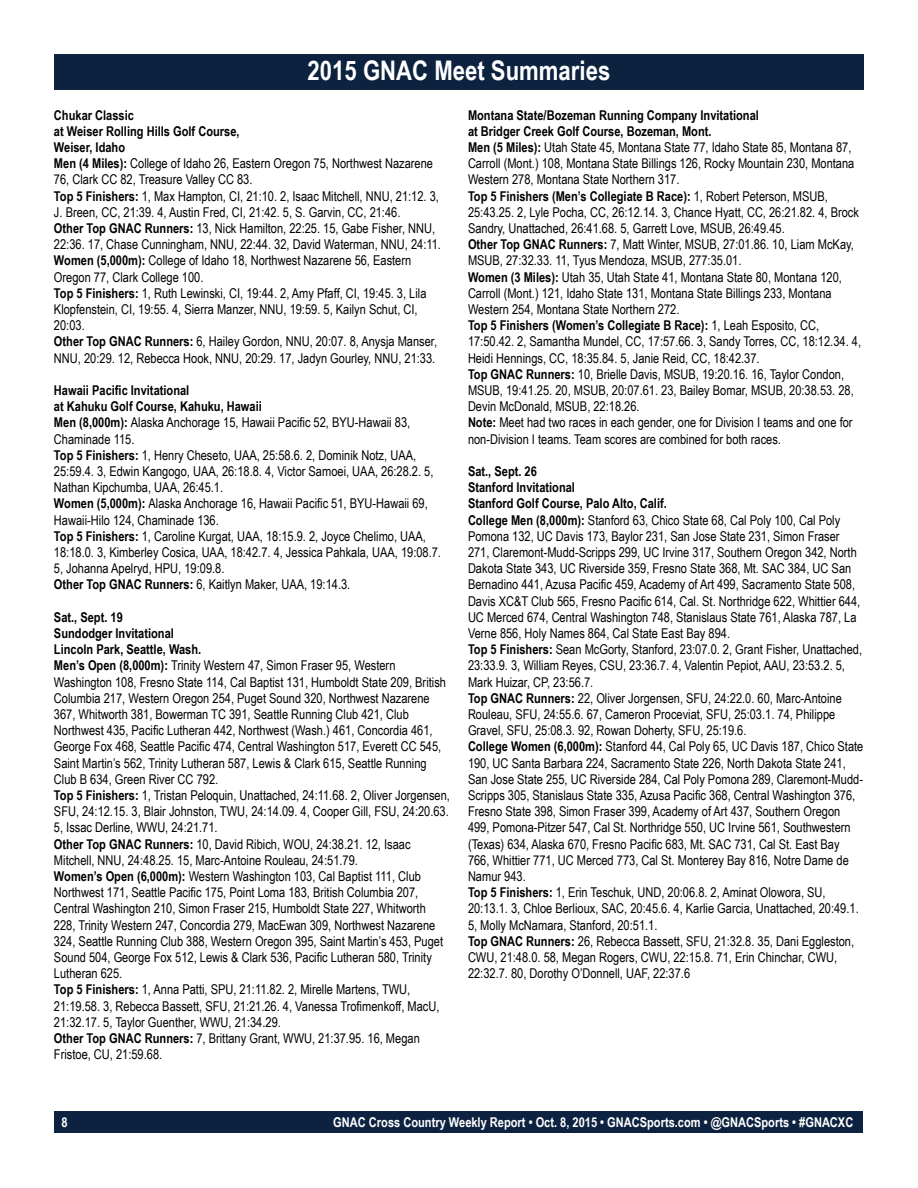
<style>
.page{position:relative;width:918px;height:1188px;background:#fff}
.page>*{position:absolute;margin:0;border:0;box-sizing:border-box;transform-origin:0 0}
.t1{font:700 27px "Arial Narrow";color:#fff}
.t2{font:13.5px/16.2px "Arial Narrow";color:#000}
.t3{font:700 13.5px "Arial Narrow";color:#fff}
.s1{font-weight:700}
</style>
<div class="page">
<div style="left:55px;top:1111px;width:808px;height:22px;background:#0d2240"></div>
<div style="left:54px;top:54px;width:810px;height:36px;background:#0d223f"></div>
<h1 class="t1" style="left:308px;top:50px;width:304px">2015 GNAC Meet Summaries</h1>
<p class="t2" style="left:468px;top:106px;width:395px"><span class="s1">Montana State/Bozeman Running Company Invitational<br>at Bridger Creek Golf Course, Bozeman, Mont.<br>Men (5 Miles):</span> Utah State 45, Montana State 77, Idaho State 85, Montana 87, Carroll (Mont.) 108, Montana State Billings 126, Rocky Mountain 230, Montana Western 278, Montana State Northern 317.<br><span class="s1">Top 5 Finishers (Men’s Collegiate B Race):</span> 1, Robert Peterson, MSUB, 25:43.25. 2, Lyle Pocha, CC, 26:12.14. 3, Chance Hyatt, CC, 26:21.82. 4, Brock Sandry, Unattached, 26:41.68. 5, Garrett Love, MSUB, 26:49.45.<br><span class="s1">Other Top GNAC Runners:</span> 7, Matt Winter, MSUB, 27:01.86. 10, Liam McKay, MSUB, 27:32.33. 11, Tyus Mendoza, MSUB, 277:35.01.<br><span class="s1">Women (3 Miles):</span> Utah 35, Utah State 41, Montana State 80, Montana 120, Carroll (Mont.) 121, Idaho State 131, Montana State Billings 233, Montana Western 254, Montana State Northern 272.<br><span class="s1">Top 5 Finishers (Women’s Collegiate B Race):</span> 1, Leah Esposito, CC, 17:50.42. 2, Samantha Mundel, CC, 17:57.66. 3, Sandy Torres, CC, 18:12.34. 4, Heidi Hennings, CC, 18:35.84. 5, Janie Reid, CC, 18:42.37.<br><span class="s1">Top GNAC Runners:</span> 10, Brielle Davis, MSUB, 19:20.16. 16, Taylor Condon, MSUB, 19:41.25. 20, MSUB, 20:07.61. 23, Bailey Bomar, MSUB, 20:38.53. 28, Devin McDonald, MSUB, 22:18.26.<br><span class="s1">Note:</span> Meet had two races in each gender, one for Division I teams and one for non-Division I teams. Team scores are combined for both races.</p>
<p class="t2" style="left:468px;top:463px;width:397px"><span class="s1">Sat., Sept. 26<br>Stanford Invitational<br>Stanford Golf Course, Palo Alto, Calif.<br>College Men (8,000m):</span> Stanford 63, Chico State 68, Cal Poly 100, Cal Poly Pomona 132, UC Davis 173, Baylor 231, San Jose State 231, Simon Fraser 271, Claremont-Mudd-Scripps 299, UC Irvine 317, Southern Oregon 342, North Dakota State 343, UC Riverside 359, Fresno State 368, Mt. SAC 384, UC San Bernadino 441, Azusa Pacific 459, Academy of Art 499, Sacramento State 508, Davis XC&amp;T Club 565, Fresno Pacific 614, Cal. St. Northridge 622, Whittier 644, UC Merced 674, Central Washington 748, Stanislaus State 761, Alaska 787, La Verne 856, Holy Names 864, Cal State East Bay 894.<br><span class="s1">Top 5 Finishers:</span> Sean McGorty, Stanford, 23:07.0. 2, Grant Fisher, Unattached, 23:33.9. 3, William Reyes, CSU, 23:36.7. 4, Valentin Pepiot, AAU, 23:53.2. 5, Mark Huizar, CP, 23:56.7.<br><span class="s1">Top GNAC Runners:</span> 22, Oliver Jorgensen, SFU, 24:22.0. 60, Marc-Antoine Rouleau, SFU, 24:55.6. 67, Cameron Proceviat, SFU, 25:03.1. 74, Philippe Gravel, SFU, 25:08.3. 92, Rowan Doherty, SFU, 25:19.6.<br><span class="s1">College Women (6,000m):</span> Stanford 44, Cal Poly 65, UC Davis 187, Chico State 190, UC Santa Barbara 224, Sacramento State 226, North Dakota State 241, San Jose State 255, UC Riverside 284, Cal Poly Pomona 289, Claremont-Mudd-Scripps 305, Stanislaus State 335, Azusa Pacific 368, Central Washington 376, Fresno State 398, Simon Fraser 399, Academy of Art 437, Southern Oregon 499, Pomona-Pitzer 547, Cal St. Northridge 550, UC Irvine 561, Southwestern (Texas) 634, Alaska 670, Fresno Pacific 683, Mt. SAC 731, Cal St. East Bay 766, Whittier 771, UC Merced 773, Cal St. Monterey Bay 816, Notre Dame de Namur 943.<br><span class="s1">Top 5 Finishers:</span> 1, Erin Teschuk, UND, 20:06.8. 2, Aminat Olowora, SU, 20:13.1. 3, Chloe Berlioux, SAC, 20:45.6. 4, Karlie Garcia, Unattached, 20:49.1.<br>5, Molly McNamara, Stanford, 20:51.1.<br><span class="s1">Top GNAC Runners:</span> 26, Rebecca Bassett, SFU, 21:32.8. 35, Dani Eggleston, CWU, 21:48.0. 58, Megan Rogers, CWU, 22:15.8. 71, Erin Chinchar, CWU, 22:32.7. 80, Dorothy O’Donnell, UAF, 22:37.6</p>
<p class="t2" style="left:54px;top:106px;width:389px"><span class="s1">Chukar Classic<br>at Weiser Rolling Hills Golf Course,<br>Weiser, Idaho<br>Men (4 Miles):</span> College of Idaho 26, Eastern Oregon 75, Northwest Nazarene 76, Clark CC 82, Treasure Valley CC 83.<br><span class="s1">Top 5 Finishers:</span> 1, Max Hampton, CI, 21:10. 2, Isaac Mitchell, NNU, 21:12. 3, J. Breen, CC, 21:39. 4, Austin Fred, CI, 21:42. 5, S. Garvin, CC, 21:46.<br><span class="s1">Other Top GNAC Runners:</span> 13, Nick Hamilton, 22:25. 15, Gabe Fisher, NNU, 22:36. 17, Chase Cunningham, NNU, 22:44. 32, David Waterman, NNU, 24:11.<br><span class="s1">Women (5,000m):</span> College of Idaho 18, Northwest Nazarene 56, Eastern Oregon 77, Clark College 100.<br><span class="s1">Top 5 Finishers:</span> 1, Ruth Lewinski, CI, 19:44. 2, Amy Pfaff, CI, 19:45. 3, Lila Klopfenstein, CI, 19:55. 4, Sierra Manzer, NNU, 19:59. 5, Kailyn Schut, CI, 20:03.<br><span class="s1">Other Top GNAC Runners:</span> 6, Hailey Gordon, NNU, 20:07. 8, Anysja Manser, NNU, 20:29. 12, Rebecca Hook, NNU, 20:29. 17, Jadyn Gourley, NNU, 21:33.</p>
<p class="t2" style="left:54px;top:382px;width:389px"><span class="s1">Hawaii Pacific Invitational<br>at Kahuku Golf Course, Kahuku, Hawaii<br>Men (8,000m):</span> Alaska Anchorage 15, Hawaii Pacific 52, BYU-Hawaii 83, Chaminade 115.<br><span class="s1">Top 5 Finishers:</span> 1, Henry Cheseto, UAA, 25:58.6. 2, Dominik Notz, UAA, 25:59.4. 3, Edwin Kangogo, UAA, 26:18.8. 4, Victor Samoei, UAA, 26:28.2. 5, Nathan Kipchumba, UAA, 26:45.1.<br><span class="s1">Women (5,000m):</span> Alaska Anchorage 16, Hawaii Pacific 51, BYU-Hawaii 69, Hawaii-Hilo 124, Chaminade 136.<br><span class="s1">Top 5 Finishers:</span> 1, Caroline Kurgat, UAA, 18:15.9. 2, Joyce Chelimo, UAA, 18:18.0. 3, Kimberley Cosica, UAA, 18:42.7. 4, Jessica Pahkala, UAA, 19:08.7.<br>5, Johanna Apelryd, HPU, 19:09.8.<br><span class="s1">Other Top GNAC Runners:</span> 6, Kaitlyn Maker, UAA, 19:14.3.</p>
<p class="t2" style="left:54px;top:608px;width:397px"><span class="s1">Sat., Sept. 19<br>Sundodger Invitational<br>Lincoln Park, Seattle, Wash.<br>Men’s Open (8,000m):</span> Trinity Western 47, Simon Fraser 95, Western Washington 108, Fresno State 114, Cal Baptist 131, Humboldt State 209, British Columbia 217, Western Oregon 254, Puget Sound 320, Northwest Nazarene 367, Whitworth 381, Bowerman TC 391, Seattle Running Club 421, Club Northwest 435, Pacific Lutheran 442, Northwest (Wash.) 461, Concordia 461, George Fox 468, Seattle Pacific 474, Central Washington 517, Everett CC 545, Saint Martin’s 562, Trinity Lutheran 587, Lewis &amp; Clark 615, Seattle Running Club B 634, Green River CC 792.<br><span class="s1">Top 5 Finishers:</span> 1, Tristan Peloquin, Unattached, 24:11.68. 2, Oliver Jorgensen, SFU, 24:12.15. 3, Blair Johnston, TWU, 24:14.09. 4, Cooper Gill, FSU, 24:20.63.<br>5, Issac Derline, WWU, 24:21.71.<br><span class="s1">Other Top GNAC Runners:</span> 10, David Ribich, WOU, 24:38.21. 12, Isaac Mitchell, NNU, 24:48.25. 15, Marc-Antoine Rouleau, 24:51.79.<br><span class="s1">Women’s Open (6,000m):</span> Western Washington 103, Cal Baptist 111, Club Northwest 171, Seattle Pacific 175, Point Loma 183, British Columbia 207, Central Washington 210, Simon Fraser 215, Humboldt State 227, Whitworth 228, Trinity Western 247, Concordia 279, MacEwan 309, Northwest Nazarene 324, Seattle Running Club 388, Western Oregon 395, Saint Martin’s 453, Puget Sound 504, George Fox 512, Lewis &amp; Clark 536, Pacific Lutheran 580, Trinity Lutheran 625.<br><span class="s1">Top 5 Finishers:</span> 1, Anna Patti, SPU, 21:11.82. 2, Mirelle Martens, TWU, 21:19.58. 3, Rebecca Bassett, SFU, 21:21.26. 4, Vanessa Trofimenkoff, MacU, 21:32.17. 5, Taylor Guenther, WWU, 21:34.29.<br><span class="s1">Other Top GNAC Runners:</span> 7, Brittany Grant, WWU, 21:37.95. 16, Megan Fristoe, CU, 21:59.68.</p>
<p class="t3" style="left:61px;top:1112px;width:8px">8</p>
<p class="t3" style="left:333px;top:1112px;width:522px">GNAC Cross Country Weekly Report • Oct. 8, 2015 • GNACSports.com • @GNACSports • #GNACXC</p>
</div>
